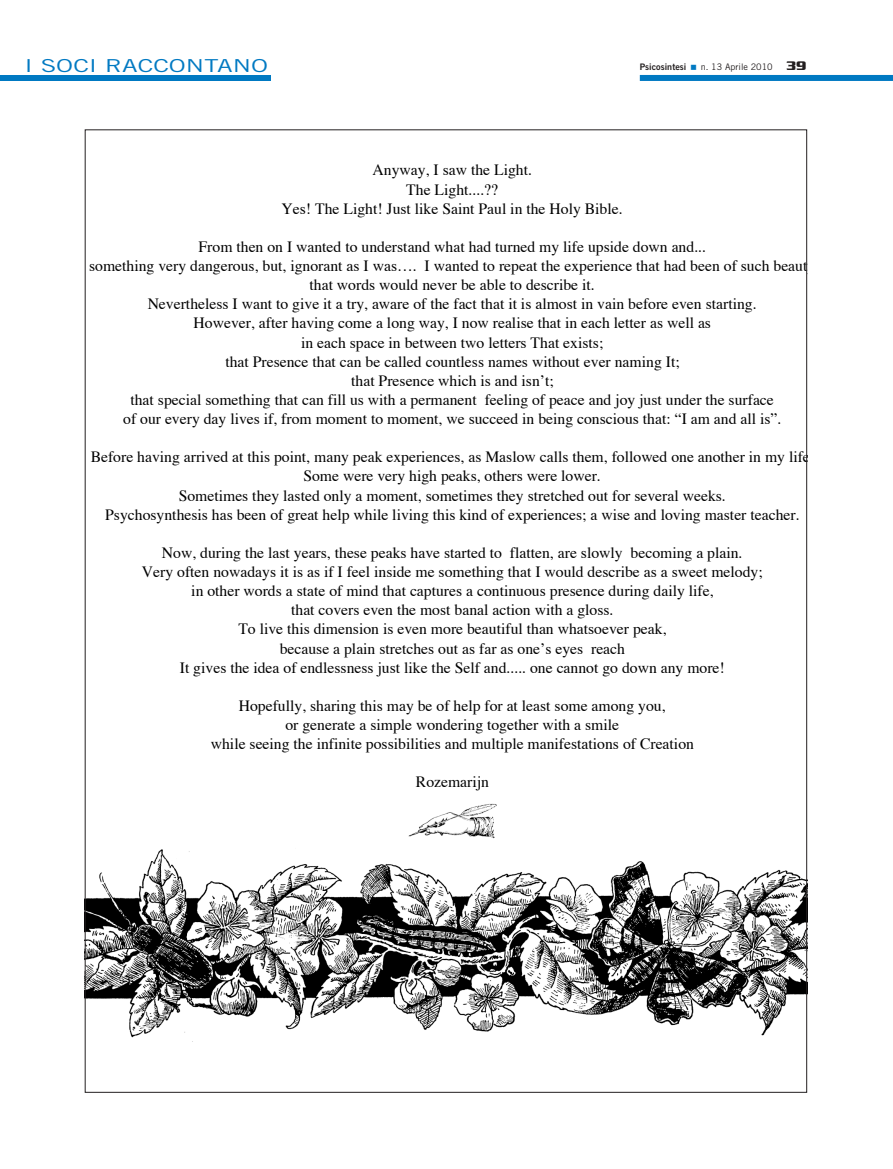
<style>
.page{position:relative;width:893px;height:1169px;background:#fff}
.page>*{position:absolute;margin:0;border:0;box-sizing:border-box;transform-origin:0 0}
.t1{font:17.85px "Trade Gothic";color:#0079c2;scale:1.43 1}
.t2{font:15.75px/19px "Times";color:#000;text-align:center}
.t3{font:9px "Trade Gothic";color:#231f20}
.t4{font:9px "Trade Gothic Bold Two";color:#231f20}
.s1{font-family:"Serpentine";font-weight:700;font-size:13.5px}
</style>
<div class="page">
<div style="left:640px;top:75px;width:253px;height:6px;background:#0079c2"></div>
<div style="left:0;top:75px;width:270px;height:6px;background:#0079c2"></div>
<img style="left:87px;top:846px;width:721px;height:199px">
<img style="left:408px;top:803px;width:89px;height:35px">
<p class="t1" style="left:24px;top:55px;width:172px">I SOCI RACCONTANO</p>
<p class="t4" style="left:640px;top:61px;width:48px">Psicosintesi</p>
<p class="t3" style="left:701px;top:61px;width:107px">n. 13 Aprile 2010 <span class="s1">39</span></p>
<p class="t2" style="left:282px;top:162px;width:343px">Anyway, I saw the Light.<br>The Light....??<br>Yes! The Light! Just like Saint Paul in the Holy Bible.</p>
<p class="t2" style="left:89px;top:239px;width:728px">From then on I wanted to understand what had turned my life upside down and...<br>something very dangerous, but, ignorant as I was…. I wanted to repeat the experience that had been of such beauty that words would never be able to describe it.<br>Nevertheless I want to give it a try, aware of the fact that it is almost in vain before even starting.<br>However, after having come a long way, I now realise that in each letter as well as<br>in each space in between two letters That exists;<br>that Presence that can be called countless names without ever naming It;<br>that Presence which is and isn’t;<br>that special something that can fill us with a permanent feeling of peace and joy just under the surface<br>of our every day lives if, from moment to moment, we succeed in being conscious that: “I am and all is”.</p>
<p class="t2" style="left:91px;top:449px;width:724px">Before having arrived at this point, many peak experiences, as Maslow calls them, followed one another in my life.<br>Some were very high peaks, others were lower.<br>Sometimes they lasted only a moment, sometimes they stretched out for several weeks.<br>Psychosynthesis has been of great help while living this kind of experiences; a wise and loving master teacher.</p>
<p class="t2" style="left:142px;top:545px;width:622px">Now, during the last years, these peaks have started to flatten, are slowly becoming a plain.<br>Very often nowadays it is as if I feel inside me something that I would describe as a sweet melody; in other words a state of mind that captures a continuous presence during daily life,<br>that covers even the most banal action with a gloss.<br>To live this dimension is even more beautiful than whatsoever peak,<br>because a plain stretches out as far as one’s eyes reach<br>It gives the idea of endlessness just like the Self and..... one cannot go down any more!</p>
<p class="t2" style="left:211px;top:698px;width:485px">Hopefully, sharing this may be of help for at least some among you,<br>or generate a simple wondering together with a smile<br>while seeing the infinite possibilities and multiple manifestations of Creation</p>
<p class="t2" style="left:416px;top:774px;width:75px">Rozemarijn</p>
</div>
